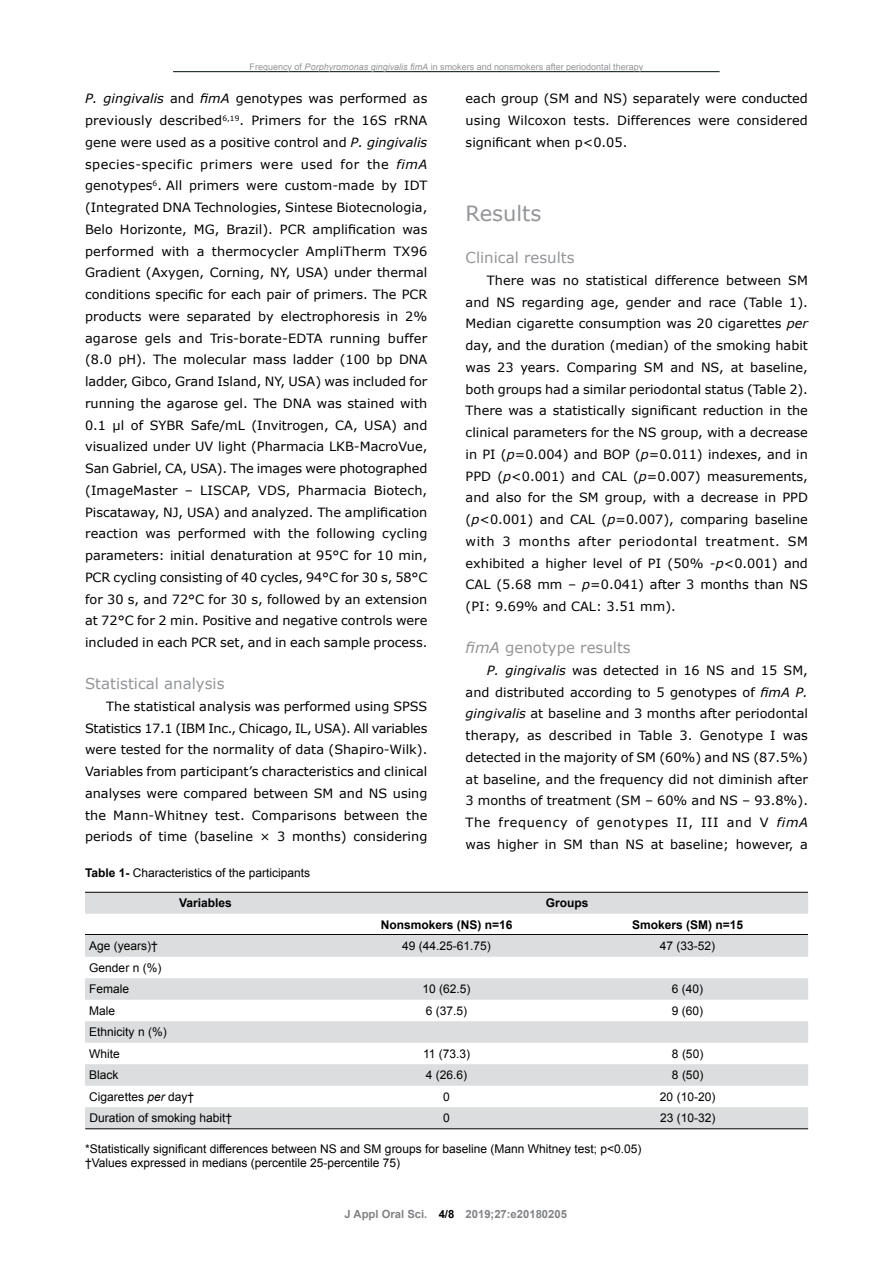
<style>
.page{position:relative;width:893px;height:1263px;background:#fff}
.page>*{position:absolute;margin:0;border:0;box-sizing:border-box;transform-origin:0 0}
.t1{font:21px "Verdana";color:#939598}
.t2{font:15px "Verdana";color:#939598}
.t3{font:12.75px/21.8px "Verdana";color:#000;text-align:justify}
.t4{font:12px/21.5px "Arial";color:#000}
.t5{font:700 12px "Arial";color:#000}
.t6{font:700 11.25px "Arial";color:#808285}
.t7{font:9px "Arial";color:#939598}
.s1{font-style:italic}
.s2{font-weight:700}
.s3{color:#000}
</style>
<div class="page">
<hr style="left:173px;top:71px;width:547px;height:1px;background:#00110d">
<svg style="left:85px;top:893px;width:723px;height:235px;fill:#dcddde"></svg>
<hr style="left:85px;top:892px;width:723px;height:1px;background:#000">
<hr style="left:85px;top:934px;width:723px;height:1px;background:#000">
<hr style="left:85px;top:1128px;width:723px;height:1px;background:#000">
<p class="t7" style="left:250px;top:61px;width:395px">Frequency of <span class="s1">Porphyromonas gingivalis fimA</span> in smokers and nonsmokers after periodontal therapy</p>
<p class="t3" style="left:85px;top:88px;width:344px"><span class="s1">P. gingivalis</span> and <span class="s1">fimA</span> genotypes was performed as previously described<sup>6,19</sup>. Primers for the 16S rRNA gene were used as a positive control and <span class="s1">P. gingivalis </span>species-specific primers were used for the <span class="s1">fimA </span>genotypes<sup>6</sup>. All primers were custom-made by IDT (Integrated DNA Technologies, Sintese Biotecnologia, Belo Horizonte, MG, Brazil). PCR amplification was performed with a thermocycler AmpliTherm TX96<br>Gradient (Axygen, Corning, NY, USA) under thermal conditions specific for each pair of primers. The PCR products were separated by electrophoresis in 2% agarose gels and Tris-borate-EDTA running buffer (8.0 pH). The molecular mass ladder (100 bp DNA ladder, Gibco, Grand Island, NY, USA) was included for running the agarose gel. The DNA was stained with 0.1 µl of SYBR Safe/mL (Invitrogen, CA, USA) and visualized under UV light (Pharmacia LKB-MacroVue, San Gabriel, CA, USA). The images were photographed (ImageMaster – LISCAP, VDS, Pharmacia Biotech, Piscataway, NJ, USA) and analyzed. The amplification reaction was performed with the following cycling parameters: initial denaturation at 95°C for 10 min, PCR cycling consisting of 40 cycles, 94°C for 30 s, 58°C for 30 s, and 72°C for 30 s, followed by an extension at 72°C for 2 min. Positive and negative controls were included in each PCR set, and in each sample process.</p>
<p class="t2" style="left:85px;top:673px;width:141px">Statistical analysis</p>
<p class="t3" style="left:85px;top:695px;width:344px;text-indent:21px">The statistical analysis was performed using SPSS Statistics 17.1 (IBM Inc., Chicago, IL, USA). All variables were tested for the normality of data (Shapiro-Wilk).<br>Variables from participant’s characteristics and clinical analyses were compared between SM and NS using the Mann-Whitney test. Comparisons between the periods of time (baseline × 3 months) considering</p>
<p class="t4" style="left:85px;top:862px;width:227px"><span class="s2">Table 1-</span> Characteristics of the participants</p>
<p class="t3" style="left:466px;top:88px;width:344px">each group (SM and NS) separately were conducted using Wilcoxon tests. Differences were considered significant when p&lt;0.05.</p>
<h1 class="t1" style="left:466px;top:199px;width:77px">Results</h1>
<p class="t2" style="left:466px;top:247px;width:111px">Clinical results</p>
<p class="t3" style="left:466px;top:269px;width:344px;text-indent:21px">There was no statistical difference between SM and NS regarding age, gender and race (Table 1).<br>Median cigarette consumption was 20 cigarettes <span class="s1">per </span>day, and the duration (median) of the smoking habit was 23 years. Comparing SM and NS, at baseline, both groups had a similar periodontal status (Table 2).<br>There was a statistically significant reduction in the clinical parameters for the NS group, with a decrease in PI (<span class="s1">p</span>=0.004) and BOP (<span class="s1">p</span>=0.011) indexes, and in PPD (<span class="s1">p</span>&lt;0.001) and CAL (<span class="s1">p</span>=0.007) measurements, and also for the SM group, with a decrease in PPD (<span class="s1">p</span>&lt;0.001) and CAL (<span class="s1">p</span>=0.007), comparing baseline with 3 months after periodontal treatment. SM exhibited a higher level of PI (50% -<span class="s1">p</span>&lt;0.001) and CAL (5.68 mm – <span class="s1">p</span>=0.041) after 3 months than NS (PI: 9.69% and CAL: 3.51 mm).</p>
<p class="t2" style="left:466px;top:637px;width:167px"><span class="s1">fimA</span> genotype results</p>
<p class="t3" style="left:466px;top:659px;width:344px;text-indent:21px"><span class="s1">P. gingivalis</span> was detected in 16 NS and 15 SM, and distributed according to 5 genotypes of <span class="s1">fimA P. gingivalis</span> at baseline and 3 months after periodontal therapy, as described in Table 3. Genotype I was detected in the majority of SM (60%) and NS (87.5%) at baseline, and the frequency did not diminish after 3 months of treatment (SM – 60% and NS – 93.8%).<br>The frequency of genotypes II, III and V <span class="s1">fimA </span>was higher in SM than NS at baseline; however, a</p>
<p class="t5" style="left:179px;top:895px;width:54px">Variables</p>
<p class="t5" style="left:546px;top:895px;width:44px">Groups</p>
<p class="t5" style="left:381px;top:917px;width:133px">Nonsmokers (NS) n=16</p>
<p class="t5" style="left:632px;top:917px;width:113px">Smokers (SM) n=15</p>
<p class="t4" style="left:89px;top:935px;width:70px">Age (years)†</p>
<p class="t4" style="left:402px;top:935px;width:90px">49 (44.25-61.75)</p>
<p class="t4" style="left:660px;top:935px;width:57px">47 (33-52)</p>
<p class="t4" style="left:89px;top:957px;width:74px">Gender n (%)<br>Female</p>
<p class="t4" style="left:423px;top:978px;width:50px">10 (62.5)</p>
<p class="t4" style="left:672px;top:978px;width:33px">6 (40)</p>
<p class="t4" style="left:89px;top:1000px;width:28px">Male</p>
<p class="t4" style="left:426px;top:1000px;width:43px">6 (37.5)</p>
<p class="t4" style="left:672px;top:1000px;width:33px">9 (60)</p>
<p class="t4" style="left:89px;top:1021px;width:79px">Ethnicity n (%)<br>White</p>
<p class="t4" style="left:423px;top:1043px;width:49px">11 (73.3)</p>
<p class="t4" style="left:672px;top:1043px;width:33px">8 (50)</p>
<p class="t4" style="left:89px;top:1064px;width:31px">Black</p>
<p class="t4" style="left:426px;top:1064px;width:43px">4 (26.6)</p>
<p class="t4" style="left:672px;top:1064px;width:33px">8 (50)</p>
<p class="t4" style="left:89px;top:1086px;width:106px">Cigarettes <span class="s1">per</span> day†</p>
<p class="t4" style="left:443px;top:1086px;width:8px">0</p>
<p class="t4" style="left:660px;top:1086px;width:57px">20 (10-20)</p>
<p class="t4" style="left:89px;top:1107px;width:144px">Duration of smoking habit†</p>
<p class="t4" style="left:443px;top:1107px;width:8px">0</p>
<p class="t4" style="left:660px;top:1107px;width:57px">23 (10-32)</p>
<p class="t4" style="left:85px;top:1141px;width:558px;line-height:14.4px">*Statistically significant differences between NS and SM groups for baseline (Mann Whitney test; p&lt;0.05) †Values expressed in medians (percentile 25-percentile 75)</p>
<p class="t6" style="left:345px;top:1206px;width:224px">J Appl Oral Sci. <span class="s3">4/8</span> 2019;27:e20180205</p>
</div>
